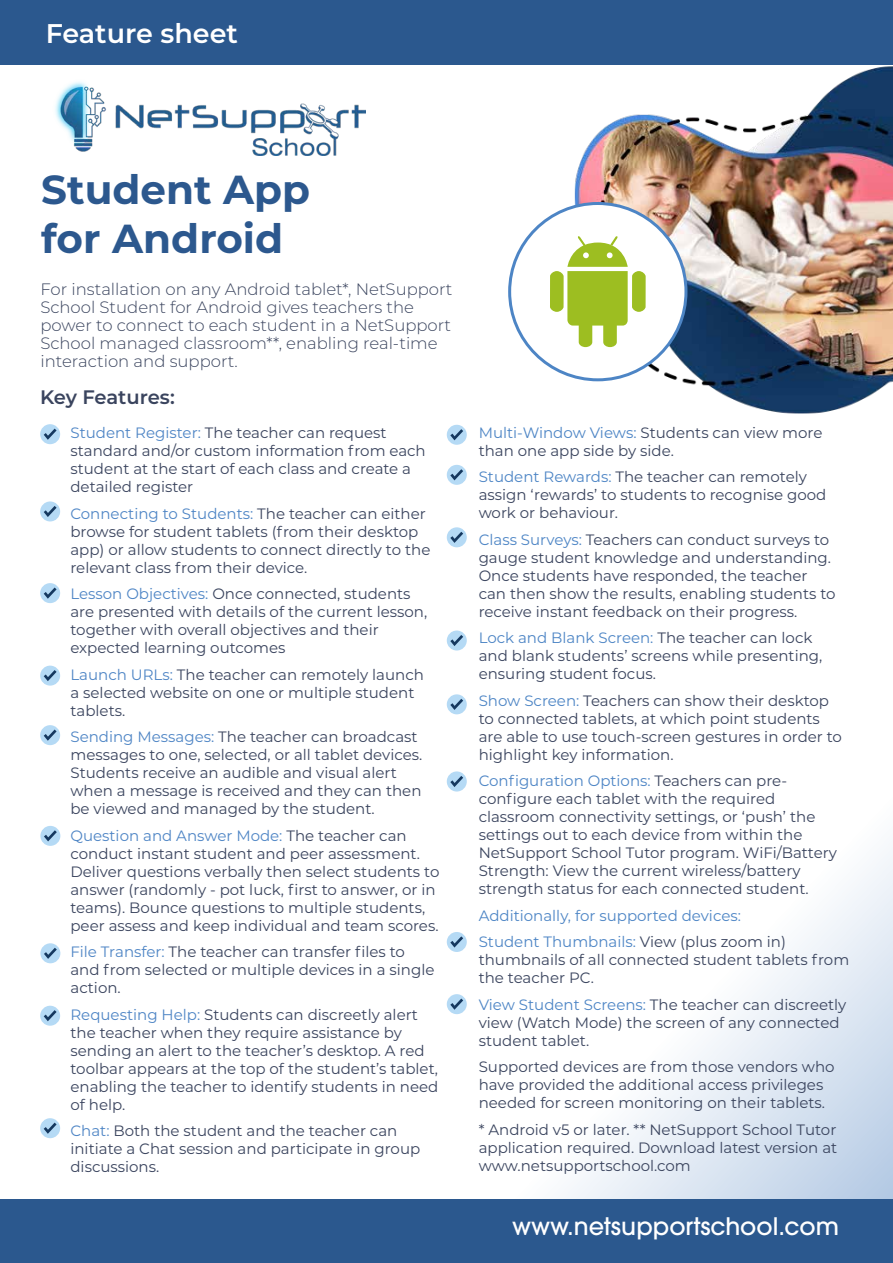
<style>
.page{position:relative;width:893px;height:1263px;background:#fff}
.page>*{position:absolute;margin:0;border:0;box-sizing:border-box;transform-origin:0 0}
.t1{font:700 40.5px/48.6px "Montserrat";color:#2c588e}
.t2{font:600 27px "Montserrat";color:#fff}
.t3{font:500 24px "ITC Avant Garde Pro";color:#fff}
.t4{font:600 19.5px "Montserrat";letter-spacing:-.01em;color:#3a445e}
.t5{font:300 16.5px/18px "Montserrat";color:#3a445e}
.t6{font:15px/18px "Montserrat";color:#3a445e}
.t7{font:15px/26.5px "Montserrat";color:#4d85c5}
.s1{color:#4e85c5}
.s2{color:#4d85c5}
.s3{color:#3a445e}
</style>
<div class="page">
<svg style="left:40px;top:596px;width:853px;height:603px"></svg>
<div style="left:0;top:1199px;width:893px;height:64px;background:#2b588e"></div>
<div style="left:0;top:0;width:893px;height:65px;background:#2b588e"></div>
<img style="left:560px;top:66px;width:333px;height:348px">
<img style="left:55px;top:82px;width:311px;height:74px">
<div style="left:40px;top:424px;width:20px;height:20px;background:#b5daf5;border-radius:50%"></div>
<svg style="left:44px;top:429px;width:13px;height:11px"></svg>
<div style="left:40px;top:501px;width:20px;height:20px;background:#b5daf5;border-radius:50%"></div>
<svg style="left:44px;top:506px;width:13px;height:11px"></svg>
<div style="left:40px;top:583px;width:20px;height:20px;background:#b5daf5;border-radius:50%"></div>
<svg style="left:44px;top:587px;width:13px;height:12px"></svg>
<div style="left:40px;top:666px;width:20px;height:20px;background:#b5daf5;border-radius:50%"></div>
<svg style="left:44px;top:670px;width:13px;height:11px"></svg>
<div style="left:40px;top:725px;width:20px;height:20px;background:#b5daf5;border-radius:50%"></div>
<svg style="left:44px;top:729px;width:13px;height:12px"></svg>
<div style="left:447px;top:425px;width:20px;height:20px;background:#b5daf5;border-radius:50%"></div>
<svg style="left:450px;top:429px;width:13px;height:11px"></svg>
<div style="left:447px;top:465px;width:20px;height:20px;background:#b5daf5;border-radius:50%"></div>
<svg style="left:450px;top:469px;width:13px;height:11px"></svg>
<div style="left:447px;top:527px;width:20px;height:20px;background:#b5daf5;border-radius:50%"></div>
<svg style="left:450px;top:532px;width:13px;height:11px"></svg>
<div style="left:447px;top:630px;width:20px;height:20px;background:#b5daf5;border-radius:50%"></div>
<svg style="left:450px;top:635px;width:13px;height:11px"></svg>
<div style="left:447px;top:694px;width:20px;height:20px;background:#b5daf5;border-radius:50%"></div>
<svg style="left:450px;top:699px;width:13px;height:11px"></svg>
<div style="left:447px;top:771px;width:20px;height:20px;background:#b5daf5;border-radius:50%"></div>
<svg style="left:450px;top:776px;width:13px;height:11px"></svg>
<div style="left:447px;top:994px;width:20px;height:20px;background:#b5daf5;border-radius:50%"></div>
<svg style="left:450px;top:998px;width:13px;height:12px"></svg>
<div style="left:447px;top:932px;width:20px;height:20px;background:#b5daf5;border-radius:50%"></div>
<svg style="left:450px;top:936px;width:13px;height:11px"></svg>
<div style="left:510px;top:203px;width:176px;height:177px;background:#fff;border-radius:50%"></div>
<svg style="left:550px;top:236px;width:96px;height:111px"></svg>
<div style="left:40px;top:826px;width:20px;height:20px;background:#b5daf5;border-radius:50%"></div>
<svg style="left:44px;top:830px;width:13px;height:11px"></svg>
<div style="left:40px;top:943px;width:20px;height:20px;background:#b5daf5;border-radius:50%"></div>
<svg style="left:44px;top:948px;width:13px;height:11px"></svg>
<div style="left:40px;top:1006px;width:20px;height:20px;background:#b5daf5;border-radius:50%"></div>
<svg style="left:44px;top:1010px;width:13px;height:11px"></svg>
<div style="left:40px;top:1118px;width:20px;height:20px;background:#b5daf5;border-radius:50%"></div>
<svg style="left:44px;top:1122px;width:13px;height:12px"></svg>
<h2 class="t2" style="left:46px;top:14px;width:194px">Feature sheet</h2>
<h1 class="t1" style="left:41px;top:164px;width:270px">Student App for Android</h1>
<p class="t5" style="left:40px;top:279px;width:414px">For installation on any Android tablet*, NetSupport School Student for Android gives teachers the power to connect to each student in a NetSupport School managed classroom**, enabling real-time interaction and support.</p>
<h3 class="t4" style="left:40px;top:383px;width:136px">Key Features:</h3>
<p class="t6" style="left:70px;top:423px;width:357px"><span class="s1">Student Register:</span> The teacher can request standard and/or custom information from each student at the start of each class and create a detailed register</p>
<p class="t6" style="left:70px;top:504px;width:361px"><span class="s1">Connecting to Students:</span> The teacher can either browse for student tablets (from their desktop app) or allow students to connect directly to the relevant class from their device.</p>
<p class="t6" style="left:70px;top:584px;width:358px"><span class="s1">Lesson Objectives:</span> Once connected, students are presented with details of the current lesson, together with overall objectives and their expected learning outcomes</p>
<p class="t6" style="left:70px;top:665px;width:355px"><span class="s1">Launch URLs:</span> The teacher can remotely launch a selected website on one or multiple student tablets.</p>
<p class="t6" style="left:70px;top:727px;width:353px"><span class="s1">Sending Messages:</span> The teacher can broadcast messages to one, selected, or all tablet devices.<br>Students receive an audible and visual alert when a message is received and they can then be viewed and managed by the student.</p>
<p class="t6" style="left:70px;top:826px;width:370px"><span class="s1">Question and Answer Mode:</span> The teacher can conduct instant student and peer assessment.<br>Deliver questions verbally then select students to answer (randomly - pot luck, first to answer, or in teams). Bounce questions to multiple students, peer assess and keep individual and team scores.</p>
<p class="t6" style="left:70px;top:942px;width:365px"><span class="s1">File Transfer:</span> The teacher can transfer files to and from selected or multiple devices in a single action.</p>
<p class="t6" style="left:70px;top:1005px;width:369px"><span class="s1">Requesting Help:</span> Students can discreetly alert the teacher when they require assistance by sending an alert to the teacher’s desktop. A red toolbar appears at the top of the student’s tablet, enabling the teacher to identify students in need of help.</p>
<p class="t6" style="left:70px;top:1121px;width:351px"><span class="s1">Chat:</span> Both the student and the teacher can initiate a Chat session and participate in group discussions.</p>
<p class="t6" style="left:479px;top:423px;width:345px"><span class="s2">Multi-Window Views:</span> Students can view more than one app side by side.</p>
<p class="t6" style="left:479px;top:467px;width:349px"><span class="s2">Student Rewards:</span> The teacher can remotely assign ‘rewards’ to students to recognise good work or behaviour.</p>
<p class="t6" style="left:479px;top:530px;width:358px"><span class="s2">Class Surveys:</span> Teachers can conduct surveys to gauge student knowledge and understanding.<br>Once students have responded, the teacher can then show the results, enabling students to receive instant feedback on their progress.</p>
<p class="t6" style="left:479px;top:628px;width:345px"><span class="s2">Lock and Blank Screen:</span> The teacher can lock and blank students’ screens while presenting, ensuring student focus.</p>
<p class="t6" style="left:479px;top:691px;width:365px"><span class="s2">Show Screen:</span> Teachers can show their desktop to connected tablets, at which point students are able to use touch-screen gestures in order to highlight key information.</p>
<p class="t6" style="left:479px;top:771px;width:360px"><span class="s2">Configuration Options:</span> Teachers can pre&shy;configure each tablet with the required classroom connectivity settings, or ‘push’ the settings out to each device from within the NetSupport School Tutor program. WiFi/Battery Strength: View the current wireless/battery strength status for each connected student.</p>
<p class="t7" style="left:479px;top:902px;width:309px">Additionally, for supported devices:<br>Student Thumbnails: <span class="s3">View (plus zoom in)</span></p>
<p class="t6" style="left:479px;top:950px;width:372px">thumbnails of all connected student tablets from the teacher PC.</p>
<p class="t6" style="left:479px;top:995px;width:369px"><span class="s2">View Student Screens:</span> The teacher can discreetly view (Watch Mode) the screen of any connected student tablet.</p>
<p class="t6" style="left:479px;top:1057px;width:357px">Supported devices are from those vendors who have provided the additional access privileges needed for screen monitoring on their tablets.</p>
<p class="t6" style="left:479px;top:1120px;width:360px;text-align:justify">* Android v5 or later. ** NetSupport School Tutor application required. Download latest version at www.netsupportschool.com</p>
<h3 class="t3" style="left:512px;top:1211px;width:328px">www.netsupportschool.com</h3>
</div>
